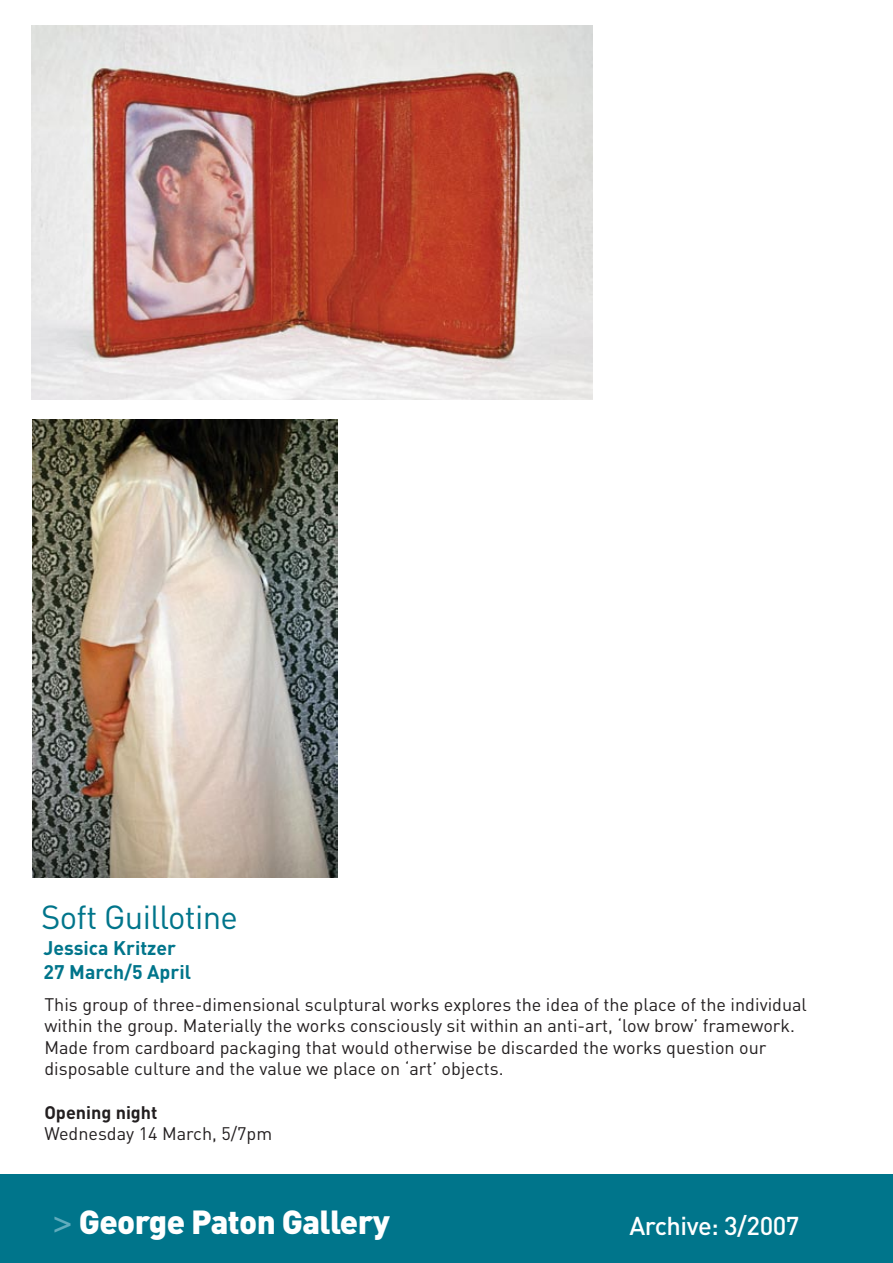
<style>
.page{position:relative;width:893px;height:1263px;background:#fff}
.page>*{position:absolute;margin:0;border:0;box-sizing:border-box;transform-origin:0 0}
.t1{font:900 33px "DIN";letter-spacing:-.02em;color:#fff}
.t2{font:33px "DIN";letter-spacing:-.02em;color:#00758b}
.t3{font:500 25.5px "DIN";letter-spacing:-.02em;color:#fff}
.t4{font:700 19.5px/23.4px "DIN";color:#00758b}
.t5{font:18px/21.6px "DIN";color:#231f20}
.t6{font:700 18px "DIN";color:#231f20}
.s1{font-family:"Futura";font-weight:400;color:#60acbd}
</style>
<div class="page">
<div style="left:0;top:1174px;width:893px;height:89px;background:#00758b"></div>
<img style="left:31px;top:26px;width:562px;height:373px">
<img style="left:33px;top:419px;width:304px;height:458px">
<h1 class="t2" style="left:41px;top:896px;width:198px">Soft Guillotine</h1>
<p class="t4" style="left:44px;top:936px;width:149px">Jessica Kritzer<br>27 March/5 April</p>
<p class="t5" style="left:44px;top:993px;width:764px">This group of three-dimensional sculptural works explores the idea of the place of the individual within the group. Materially the works consciously sit within an anti-art, ‘low brow’ framework.<br>Made from cardboard packaging that would otherwise be discarded the works question our disposable culture and the value we place on ‘art’ objects.</p>
<p class="t6" style="left:44px;top:1100px;width:115px">Opening night</p>
<p class="t5" style="left:44px;top:1122px;width:229px">Wednesday 14 March, 5/7pm</p>
<h1 class="t1" style="left:52px;top:1200px;width:339px"><span class="s1">&gt;</span> George Paton Gallery</h1>
<h2 class="t3" style="left:629px;top:1209px;width:171px">Archive: 3/2007</h2>
</div>
